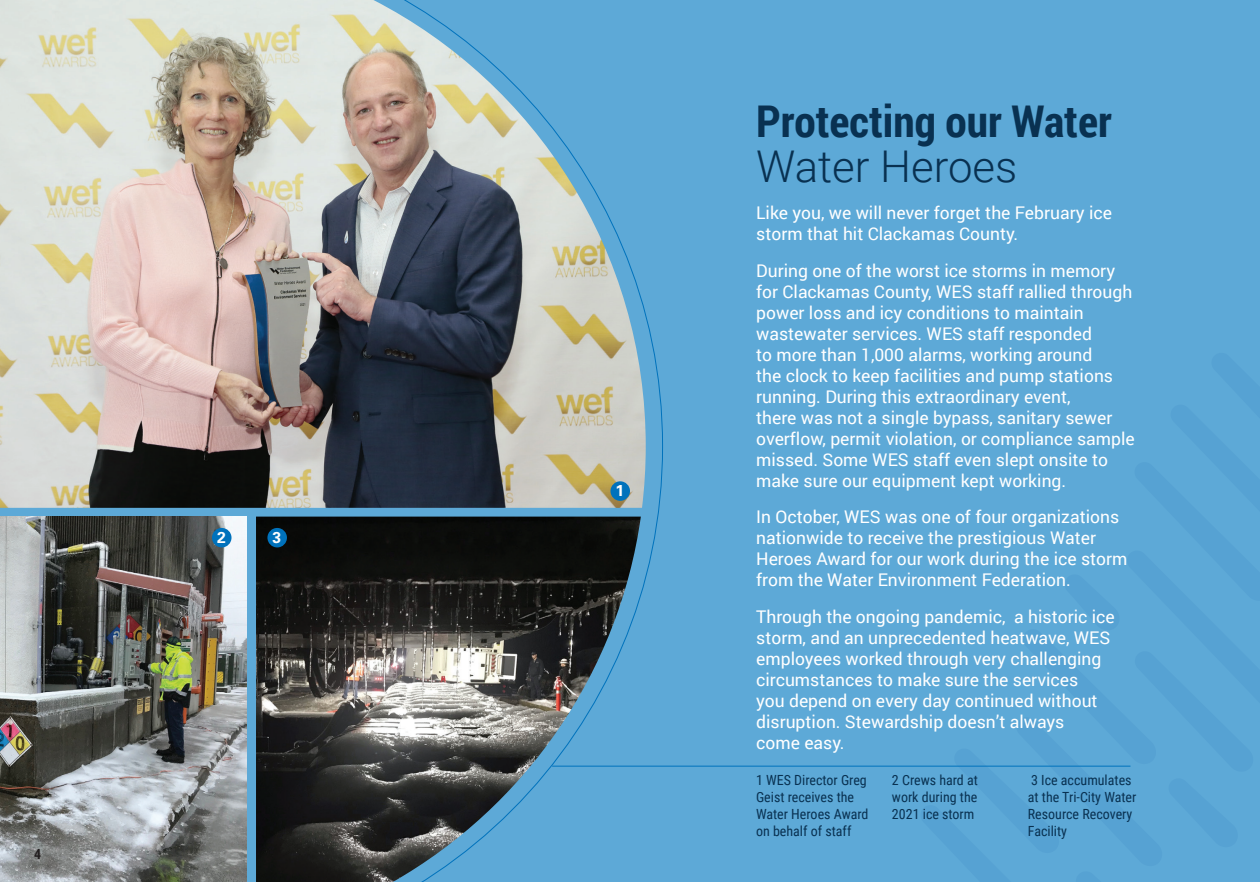
<style>
.page{position:relative;width:1260px;height:882px;background:#5da9d7}
.page>*{position:absolute;margin:0;border:0;box-sizing:border-box;transform-origin:0 0}
.t1{font:700 43.75px "Roboto Condensed";color:#093151}
.t2{font:300 43.75px "Roboto";color:#093151}
.t3{font:17.5px/21px "Roboto";color:#fff}
.t4{font:700 15.75px "Univers";color:#fff}
.t5{font:14px/16.8px "Roboto Condensed";color:#093151}
.t6{font:700 14px "Roboto Condensed";color:#231f20}
</style>
<div class="page">
<img style="left:0;top:0;width:646px;height:508px">
<img style="left:256px;top:517px;width:385px;height:365px">
<img style="left:0;top:517px;width:246px;height:365px">
<hr style="left:552px;top:766px;width:578px;height:1px;background:#0072bc">
<div style="left:610px;top:481px;width:20px;height:20px;background:#0072bc;border-radius:50%"></div>
<div style="left:267px;top:528px;width:20px;height:19px;background:#0072bc;border-radius:50%"></div>
<div style="left:212px;top:528px;width:20px;height:19px;background:#0072bc;border-radius:50%"></div>
<p class="t6" style="left:34px;top:844px;width:8px">4</p>
<p class="t4" style="left:217px;top:528px;width:10px">2</p>
<p class="t4" style="left:273px;top:528px;width:10px">3</p>
<p class="t4" style="left:616px;top:482px;width:10px">1</p>
<h1 class="t1" style="left:756px;top:90px;width:357px">Protecting our Water</h1>
<h1 class="t2" style="left:756px;top:136px;width:263px">Water Heroes</h1>
<p class="t3" style="left:756px;top:201px;width:357px">Like you, we will never forget the February ice storm that hit Clackamas County.</p>
<p class="t3" style="left:756px;top:259px;width:380px">During one of the worst ice storms in memory for Clackamas County, WES staff rallied through power loss and icy conditions to maintain wastewater services. WES staff responded<br>to more than 1,000 alarms, working around<br>the clock to keep facilities and pump stations running. During this extraordinary event,<br>there was not a single bypass, sanitary sewer overflow, permit violation, or compliance sample missed. Some WES staff even slept onsite to make sure our equipment kept working.</p>
<p class="t3" style="left:756px;top:506px;width:373px">In October, WES was one of four organizations nationwide to receive the prestigious Water Heroes Award for our work during the ice storm from the Water Environment Federation.</p>
<p class="t3" style="left:756px;top:606px;width:360px">Through the ongoing pandemic, a historic ice storm, and an unprecedented heatwave, WES employees worked through very challenging circumstances to make sure the services<br>you depend on every day continued without disruption. Stewardship doesn’t always<br>come easy.</p>
<p class="t5" style="left:756px;top:772px;width:114px">1 WES Director Greg<br>Geist receives the<br>Water Heroes Award on behalf of staff</p>
<p class="t5" style="left:892px;top:772px;width:88px;text-align:justify">2 Crews hard at work during the 2021 ice storm</p>
<p class="t5" style="left:1028px;top:772px;width:110px">3 Ice accumulates at the Tri-City Water<br>Resource Recovery<br>Facility</p>
</div>
